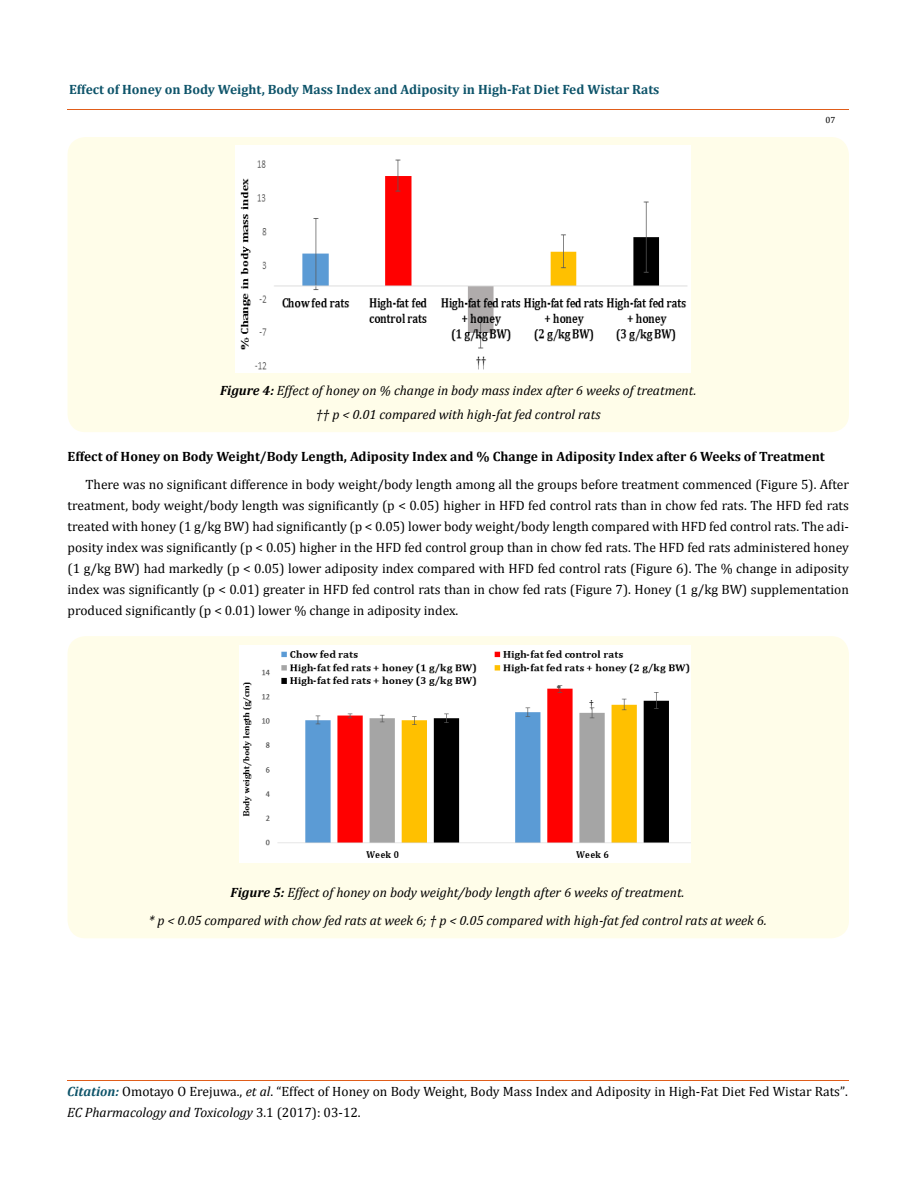
<style>
.page{position:relative;width:917px;height:1190px;background:#fff}
.page>*{position:absolute;margin:0;border:0;box-sizing:border-box;transform-origin:0 0}
.t1{font:13.5px/21px "Cambria";color:#000}
.t2{font:italic 13.5px/24px "Cambria";color:#000;text-align:center}
.t3{font:700 13.5px "Cambria";color:#000}
.t4{font:700 13.5px "Cambria";color:#0e546a}
.t5{font:9px "Cambria";color:#000}
.s1{font-weight:700}
.s2{font-weight:700;font-style:italic;color:#0e546a}
.s3{font-style:italic}
.s4{font-size:13.35px}
</style>
<div class="page">
<hr style="left:68px;top:109px;width:781px;height:1px;background:#e05d1a">
<div style="left:68px;top:137px;width:781px;height:295px;background:#fffde9;border-radius:18px"></div>
<div style="left:68px;top:636px;width:781px;height:302px;background:#fffde9;border-radius:18px"></div>
<img style="left:236px;top:146px;width:454px;height:226px">
<img style="left:239px;top:645px;width:451px;height:217px">
<p class="t4" style="left:69px;top:80px;width:592px">Effect of Honey on Body Weight, Body Mass Index and Adiposity in High-Fat Diet Fed Wistar Rats</p>
<p class="t5" style="left:825px;top:115px;width:11px">07</p>
<p class="t2" style="left:220px;top:377px;width:478px"><span class="s1">Figure 4:</span> Effect of honey on % change in body mass index after 6 weeks of treatment. †† p &lt; 0.01 compared with high-fat fed control rats</p>
<p class="t3" style="left:68px;top:447px;width:758px">Effect of Honey on Body Weight/Body Length, Adiposity Index and % Change in Adiposity Index after 6 Weeks of Treatment</p>
<p class="t1" style="left:68px;top:474px;width:783px;text-align:justify;text-indent:18px">There was no significant difference in body weight/body length among all the groups before treatment commenced (Figure 5). After treatment, body weight/body length was significantly (p &lt; 0.05) higher in HFD fed control rats than in chow fed rats. The HFD fed rats treated with honey (1 g/kg BW) had significantly (p &lt; 0.05) lower body weight/body length compared with HFD fed control rats. The adi&shy;posity index was significantly (p &lt; 0.05) higher in the HFD fed control group than in chow fed rats. The HFD fed rats administered honey (1 g/kg BW) had markedly (p &lt; 0.05) lower adiposity index compared with HFD fed control rats (Figure 6). The % change in adiposity index was significantly (p &lt; 0.01) greater in HFD fed control rats than in chow fed rats (Figure 7). Honey (1 g/kg BW) supplementation produced significantly (p &lt; 0.01) lower % change in adiposity index.</p>
<p class="t2" style="left:149px;top:878px;width:619px;line-height:28px"><span class="s1">Figure 5:</span> Effect of honey on body weight/body length after 6 weeks of treatment.<br>* p &lt; 0.05 compared with chow fed rats at week 6; † p &lt; 0.05 compared with high-fat fed control rats at week 6.</p>
<p class="t1" style="left:67px;top:1080px;width:782px"><span class="s2">Citation:</span> Omotayo O Erejuwa., <span class="s3">et al</span>. “Effect of Honey on Body Weight, Body Mass Index and Adiposity in High-Fat Diet Fed Wistar Rats”<span class="s4">.<br></span><span class="s3">EC Pharmacology and Toxicology</span> <span class="s4">3</span>.1 (2017): 03-12.</p>
</div>
